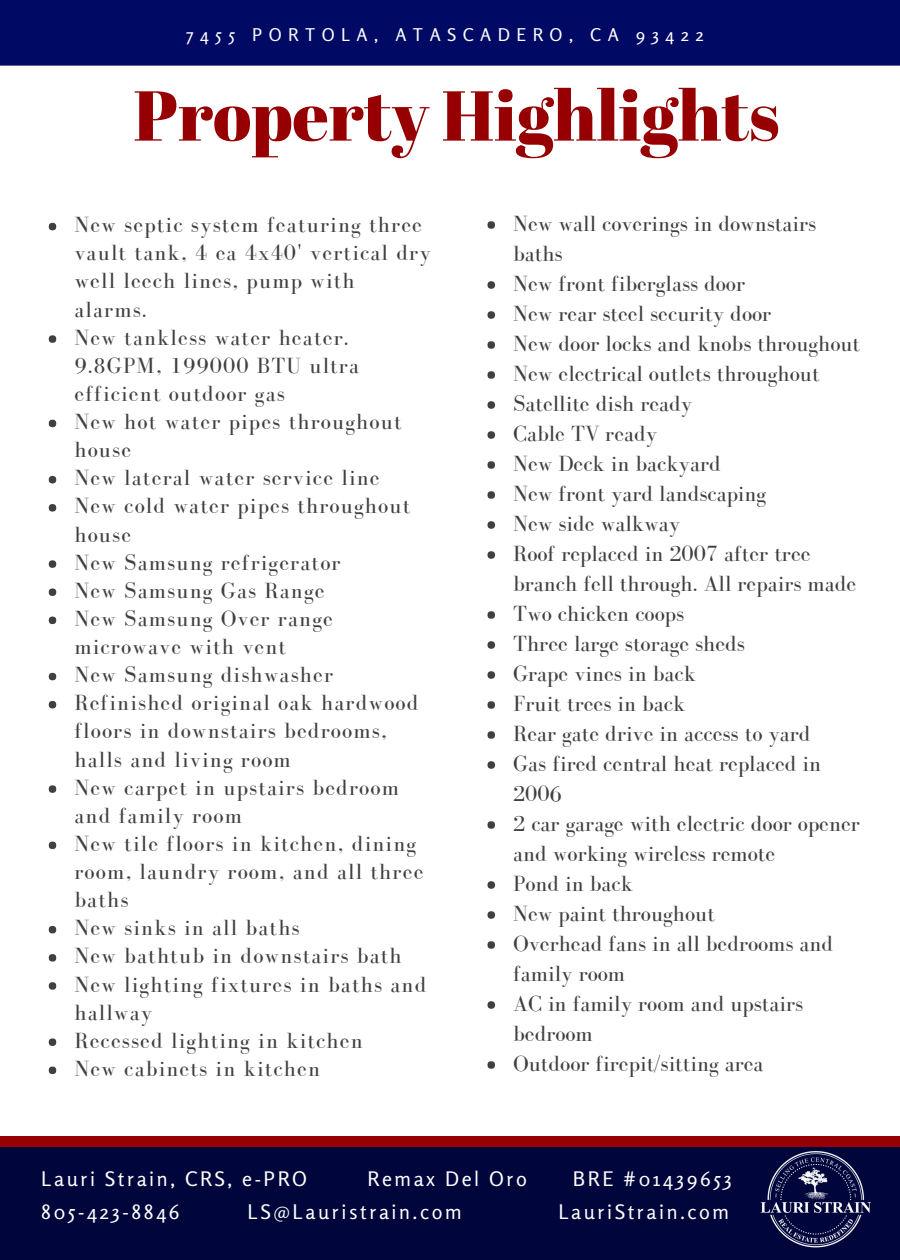
<style>
.page{position:relative;width:900px;height:1260px;background:#fff}
.page>*{position:absolute;margin:0;border:0;box-sizing:border-box;transform-origin:0 0}
.t1{font:70.5px "Abril Fatface";color:#960002}
.t2{font:22.75px/28px "Bodoni FLF";letter-spacing:.05em;color:#414040}
.t3{font:22.75px/30px "Bodoni FLF";color:#414040}
.t4{font:20px "Rosario";letter-spacing:.13em;color:#fff}
.t5{font:17.5px "Rosario";letter-spacing:.37em;color:#fff}
</style>
<div class="page">
<div style="left:0;top:0;width:900px;height:66px;background:#000a65"></div>
<div style="left:0;top:1136px;width:900px;height:19px;background:#960002"></div>
<div style="left:0;top:1148px;width:900px;height:112px;background:#00063b"></div>
<img style="left:760px;top:1151px;width:111px;height:97px">
<div style="left:49px;top:223px;width:7px;height:7px;background:#414040;border-radius:50%"></div>
<div style="left:49px;top:335px;width:7px;height:8px;background:#414040;border-radius:50%"></div>
<div style="left:49px;top:420px;width:7px;height:7px;background:#414040;border-radius:50%"></div>
<div style="left:49px;top:476px;width:7px;height:7px;background:#414040;border-radius:50%"></div>
<div style="left:49px;top:504px;width:7px;height:8px;background:#414040;border-radius:50%"></div>
<div style="left:49px;top:560px;width:7px;height:8px;background:#414040;border-radius:50%"></div>
<div style="left:49px;top:588px;width:7px;height:8px;background:#414040;border-radius:50%"></div>
<div style="left:49px;top:617px;width:7px;height:7px;background:#414040;border-radius:50%"></div>
<div style="left:49px;top:673px;width:7px;height:7px;background:#414040;border-radius:50%"></div>
<div style="left:49px;top:701px;width:7px;height:7px;background:#414040;border-radius:50%"></div>
<div style="left:49px;top:785px;width:7px;height:8px;background:#414040;border-radius:50%"></div>
<div style="left:49px;top:842px;width:7px;height:7px;background:#414040;border-radius:50%"></div>
<div style="left:49px;top:926px;width:7px;height:7px;background:#414040;border-radius:50%"></div>
<div style="left:49px;top:954px;width:7px;height:8px;background:#414040;border-radius:50%"></div>
<div style="left:49px;top:982px;width:7px;height:8px;background:#414040;border-radius:50%"></div>
<div style="left:49px;top:1038px;width:7px;height:8px;background:#414040;border-radius:50%"></div>
<div style="left:49px;top:1067px;width:7px;height:7px;background:#414040;border-radius:50%"></div>
<div style="left:488px;top:221px;width:7px;height:8px;background:#414040;border-radius:50%"></div>
<div style="left:488px;top:281px;width:7px;height:8px;background:#414040;border-radius:50%"></div>
<div style="left:488px;top:311px;width:7px;height:8px;background:#414040;border-radius:50%"></div>
<div style="left:488px;top:341px;width:7px;height:8px;background:#414040;border-radius:50%"></div>
<div style="left:488px;top:371px;width:7px;height:8px;background:#414040;border-radius:50%"></div>
<div style="left:488px;top:401px;width:7px;height:8px;background:#414040;border-radius:50%"></div>
<div style="left:488px;top:431px;width:7px;height:8px;background:#414040;border-radius:50%"></div>
<div style="left:488px;top:461px;width:7px;height:8px;background:#414040;border-radius:50%"></div>
<div style="left:488px;top:491px;width:7px;height:8px;background:#414040;border-radius:50%"></div>
<div style="left:488px;top:521px;width:7px;height:8px;background:#414040;border-radius:50%"></div>
<div style="left:488px;top:551px;width:7px;height:8px;background:#414040;border-radius:50%"></div>
<div style="left:488px;top:611px;width:7px;height:8px;background:#414040;border-radius:50%"></div>
<div style="left:488px;top:641px;width:7px;height:8px;background:#414040;border-radius:50%"></div>
<div style="left:488px;top:671px;width:7px;height:8px;background:#414040;border-radius:50%"></div>
<div style="left:488px;top:701px;width:7px;height:8px;background:#414040;border-radius:50%"></div>
<div style="left:488px;top:731px;width:7px;height:8px;background:#414040;border-radius:50%"></div>
<div style="left:488px;top:761px;width:7px;height:8px;background:#414040;border-radius:50%"></div>
<div style="left:488px;top:821px;width:7px;height:8px;background:#414040;border-radius:50%"></div>
<div style="left:488px;top:881px;width:7px;height:8px;background:#414040;border-radius:50%"></div>
<div style="left:488px;top:911px;width:7px;height:8px;background:#414040;border-radius:50%"></div>
<div style="left:488px;top:941px;width:7px;height:8px;background:#414040;border-radius:50%"></div>
<div style="left:488px;top:1001px;width:7px;height:8px;background:#414040;border-radius:50%"></div>
<div style="left:488px;top:1061px;width:7px;height:8px;background:#414040;border-radius:50%"></div>
<p class="t5" style="left:186px;top:24px;width:519px">7455 PORTOLA, ATASCADERO, CA 93422</p>
<h1 class="t1" style="left:134px;top:66px;width:647px">Property Highlights</h1>
<p class="t2" style="left:74px;top:211px;width:358px">New septic system featuring three vault tank, 4 ea 4x40' vertical dry well leech lines, pump with alarms.<br>New tankless water heater.<br>9.8GPM, 199000 BTU ultra efficient outdoor gas<br>New hot water pipes throughout house<br>New lateral water service line<br>New cold water pipes throughout house<br>New Samsung refrigerator<br>New Samsung Gas Range<br>New Samsung Over range microwave with vent<br>New Samsung dishwasher<br>Refinished original oak hardwood floors in downstairs bedrooms, halls and living room<br>New carpet in upstairs bedroom and family room<br>New tile floors in kitchen, dining room, laundry room, and all three baths<br>New sinks in all baths<br>New bathtub in downstairs bath<br>New lighting fixtures in baths and hallway<br>Recessed lighting in kitchen<br>New cabinets in kitchen</p>
<p class="t3" style="left:513px;top:208px;width:349px">New wall coverings in downstairs baths<br>New front fiberglass door<br>New rear steel security door<br>New door locks and knobs throughout<br>New electrical outlets throughout<br>Satellite dish ready<br>Cable TV ready<br>New Deck in backyard<br>New front yard landscaping<br>New side walkway<br>Roof replaced in 2007 after tree branch fell through. All repairs made<br>Two chicken coops<br>Three large storage sheds<br>Grape vines in back<br>Fruit trees in back<br>Rear gate drive in access to yard<br>Gas fired central heat replaced in<br>2006<br>2 car garage with electric door opener and working wireless remote<br>Pond in back<br>New paint throughout<br>Overhead fans in all bedrooms and family room<br>AC in family room and upstairs bedroom<br>Outdoor firepit/sitting area</p>
<p class="t4" style="left:41px;top:1166px;width:267px">Lauri Strain, CRS, e-PRO</p>
<p class="t4" style="left:368px;top:1166px;width:161px">Remax Del Oro</p>
<p class="t4" style="left:573px;top:1166px;width:160px">BRE #01439653</p>
<p class="t4" style="left:41px;top:1200px;width:140px">805-423-8846</p>
<p class="t4" style="left:247px;top:1200px;width:216px">LS@Lauristrain.com</p>
<p class="t4" style="left:558px;top:1200px;width:172px">LauriStrain.com</p>
</div>
